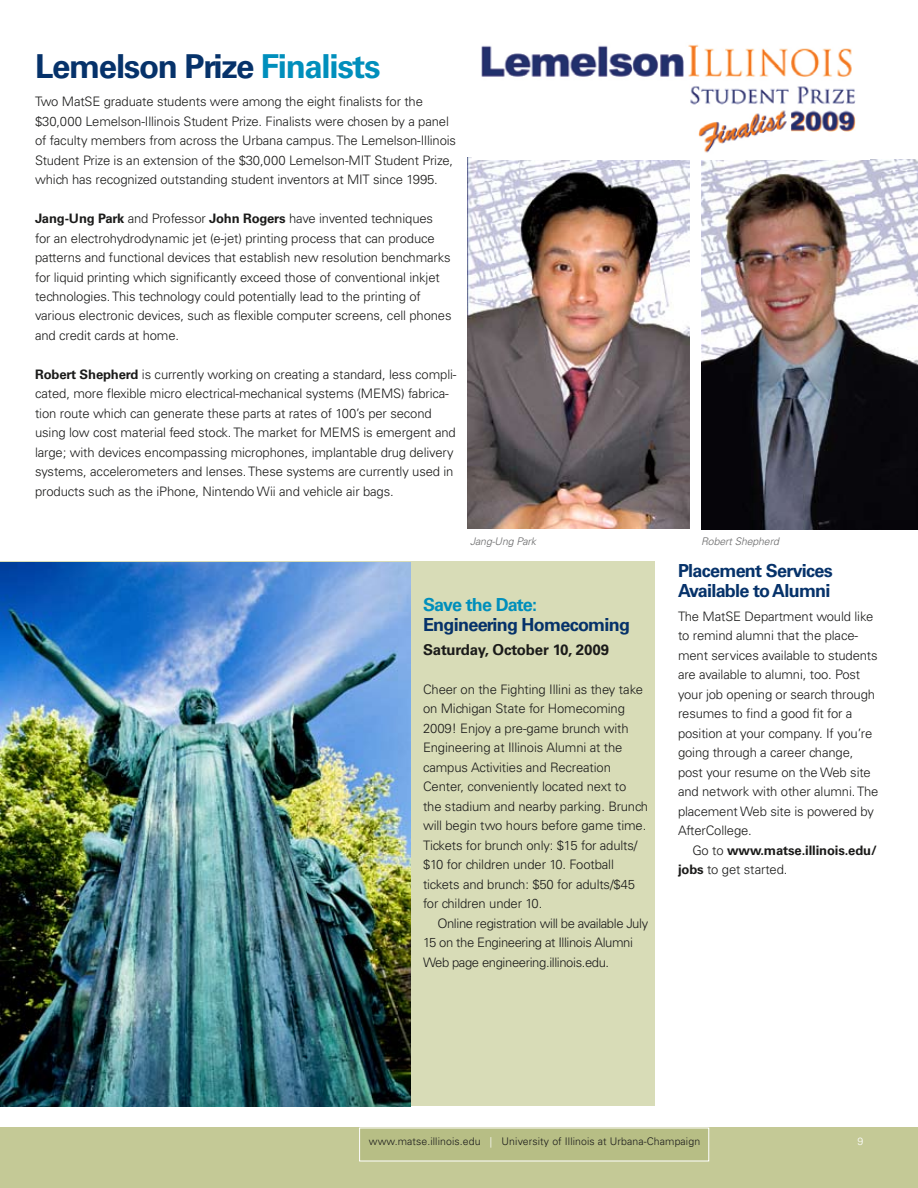
<style>
.page{position:relative;width:918px;height:1188px;background:#fff}
.page>*{position:absolute;margin:0;border:0;box-sizing:border-box;transform-origin:0 0}
.t1{font:700 33px "Univers LT Std";letter-spacing:-.04em;color:#06326a}
.t2{font:700 18px/20.2px "Univers LT Std";letter-spacing:-.04em;color:#06326a}
.t3{font:700 18px "Univers LT Std";letter-spacing:-.05em;color:#008fbc}
.t4{font:700 15px "Univers LT Std";letter-spacing:-.01em;color:#1b1b1a}
.t5{font:300 13.05px/19.5px "Univers LT Std";letter-spacing:-.01em;color:#1b1b1a}
.t6{font:300 13.05px/19.5px "Univers LT Std";letter-spacing:-.03em;color:#1b1b1a}
.t7{font:700 13.05px/19.5px "Univers LT Std";letter-spacing:-.01em;color:#1b1b1a}
.t8{font:300 10.5px "Univers LT Std";letter-spacing:.01em;color:#1b1b1a}
.t9{font:italic 300 10.5px "Univers LT Std";letter-spacing:-.01em;color:#686869}
.t10{font:300 10.5px "Univers LT Std";color:#fff}
.s1{color:#008fbc}
.s2{font-weight:700}
.s3{font-weight:300}
.s4{color:#fff}
</style>
<div class="page">
<div style="left:0;top:1128px;width:918px;height:60px;background:#c4c996"></div>
<div style="left:359px;top:1128px;width:350px;height:33px;background:#b7be85"></div>
<div style="left:1px;top:561px;width:654px;height:545px;background:#d8dcb7"></div>
<img style="left:0;top:562px;width:411px;height:545px">
<img style="left:468px;top:157px;width:221px;height:372px">
<img style="left:701px;top:159px;width:217px;height:371px">
<img style="left:473px;top:44px;width:396px;height:116px">
<h1 class="t1" style="left:35px;top:47px;width:347px">Lemelson Prize <span class="s1">Finalists</span></h1>
<p class="t5" style="left:35px;top:92px;width:422px">Two MatSE graduate students were among the eight finalists for the $30,000 Lemelson-Illinois Student Prize. Finalists were chosen by a panel of faculty members from across the Urbana campus. The Lemelson-Illinois Student Prize is an extension of the $30,000 Lemelson-MIT Student Prize, which has recognized outstanding student inventors at MIT since 1995.</p>
<p class="t5" style="left:35px;top:209px;width:418px"><span class="s2">Jang-Ung Park</span> and Professor <span class="s2">John Rogers</span> have invented techniques for an electrohydrodynamic jet (e-jet) printing process that can produce patterns and functional devices that establish new resolution benchmarks for liquid printing which significantly exceed those of conventional inkjet technologies. This technology could potentially lead to the printing of various electronic devices, such as flexible computer screens, cell phones and credit cards at home.</p>
<p class="t5" style="left:35px;top:365px;width:423px"><span class="s2">Robert Shepherd</span> is currently working on creating a standard, less compli&shy;cated, more flexible micro electrical-mechanical systems (MEMS) fabrica&shy;tion route which can generate these parts at rates of 100’s per second using low cost material feed stock. The market for MEMS is emergent and large; with devices encompassing microphones, implantable drug delivery systems, accelerometers and lenses. These systems are currently used in products such as the iPhone, Nintendo Wii and vehicle air bags.</p>
<p class="t9" style="left:470px;top:535px;width:67px">Jang-Ung Park</p>
<p class="t9" style="left:701px;top:535px;width:79px">Robert Shepherd</p>
<h2 class="t2" style="left:678px;top:560px;width:156px">Placement Services<br>Available to Alumni</h2>
<p class="t5" style="left:678px;top:606px;width:202px">The MatSE Department would like to remind alumni that the place&shy;ment services available to students are available to alumni, too. Post your job opening or search through resumes to find a good fit for a position at your company. If you’re going through a career change, post your resume on the Web site and network with other alumni. The placement Web site is powered by<br>AfterCollege.</p>
<p class="t7" style="left:678px;top:840px;width:200px;text-indent:14px"><span class="s3">Go to</span> www.matse.illinois.edu/ jobs <span class="s3">to get started.</span></p>
<h2 class="t3" style="left:423px;top:594px;width:116px">Save the Date:</h2>
<h2 class="t2" style="left:423px;top:615px;width:209px">Engineering Homecoming</h2>
<p class="t4" style="left:423px;top:641px;width:188px">Saturday, October 10, 2009</p>
<p class="t5" style="left:423px;top:679px;width:227px">Cheer on the Fighting Illini as they take on Michigan State for Homecoming 2009! Enjoy a pre-game brunch with Engineering at Illinois Alumni at the campus Activities and Recreation Center, conveniently located next to the stadium and nearby parking. Brunch will begin two hours before game time.<br>Tickets for brunch only: $15 for adults/ $10 for children under 10. Football tickets and brunch: $50 for adults/$45 for children under 10.</p>
<p class="t6" style="left:423px;top:913px;width:227px;text-indent:14px">Online registration will be available July<br>15 on the Engineering at Illinois Alumni<br>Web page engineering.illinois.edu.</p>
<p class="t8" style="left:369px;top:1135px;width:333px">www.matse.illinois.edu <span class="s4">|</span> University of Illinois at Urbana-Champaign</p>
<p class="t10" style="left:858px;top:1135px;width:7px">9</p>
</div>
